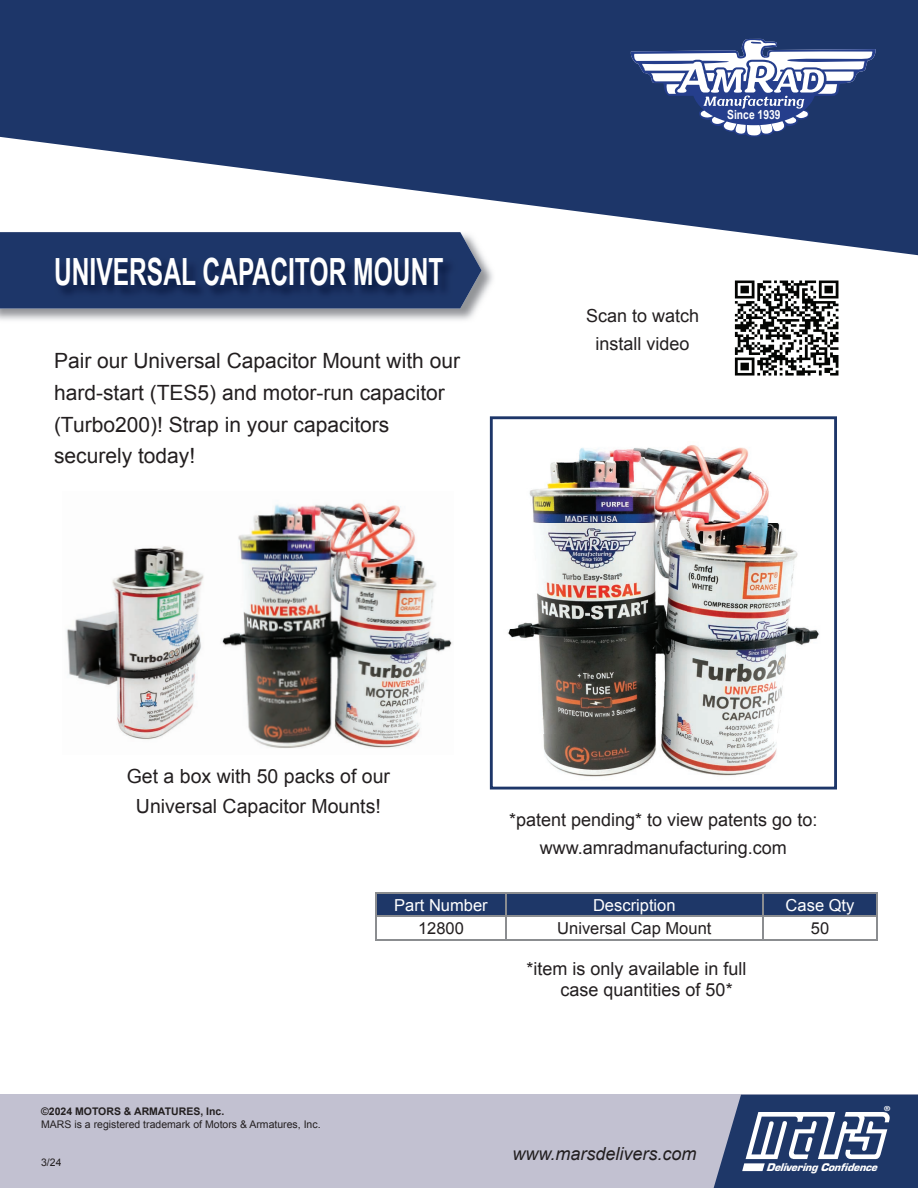
<style>
.page{position:relative;width:918px;height:1188px;background:#fff}
.page>*{position:absolute;margin:0;border:0;box-sizing:border-box;transform-origin:0 0}
.t1{font:700 37.5px "Arial Narrow";color:#fff;scale:.8 1}
.t2{font:21px/32px "Arial";color:#231f20}
.t3{font:19.5px "Arial";color:#231f20}
.t4{font:18px/28.3px "Arial";color:#231f20;text-align:center}
.t5{font:italic 18px "Arial";color:#231f20}
.t6{font:16.5px "Arial";color:#fff}
.t7{font:16.5px "Arial";color:#231f20}
.t8{font:700 12.6px "Arial Narrow";color:#fff}
.t9{font:italic 11.55px "Eurostile Black DTC";color:#fff}
.t10{font:10.5px/12.6px "Arial";color:#231f20}
.t11{font:700 7.05px "Helvetica Neue";color:#fff;scale:1.1 1}
.s1{font-weight:700}
</style>
<div class="page">
<div style="left:376px;top:893px;width:130px;height:23px;background:#1e3768"></div>
<div style="left:506px;top:893px;width:257px;height:23px;background:#1e3768"></div>
<div style="left:763px;top:893px;width:114px;height:23px;background:#1e3768"></div>
<hr style="left:375px;top:892px;width:131px;height:2px;background:#8b8d90">
<hr style="left:375px;top:894px;width:2px;height:21px;background:#8b8d90">
<hr style="left:506px;top:892px;width:257px;height:2px;background:#8b8d90">
<hr style="left:763px;top:892px;width:115px;height:2px;background:#8b8d90">
<hr style="left:762px;top:894px;width:2px;height:21px;background:#8b8d90">
<hr style="left:876px;top:894px;width:2px;height:21px;background:#8b8d90">
<hr style="left:375px;top:915px;width:131px;height:2px;background:#8b8d90">
<hr style="left:375px;top:917px;width:2px;height:22px;background:#8b8d90">
<hr style="left:506px;top:915px;width:257px;height:2px;background:#8b8d90">
<svg style="left:505px;top:894px;width:1px;height:45px"></svg>
<hr style="left:763px;top:915px;width:115px;height:2px;background:#8b8d90">
<hr style="left:762px;top:917px;width:2px;height:22px;background:#8b8d90">
<hr style="left:876px;top:917px;width:2px;height:22px;background:#8b8d90">
<hr style="left:375px;top:939px;width:131px;height:2px;background:#8b8d90">
<hr style="left:506px;top:939px;width:257px;height:2px;background:#8b8d90">
<hr style="left:763px;top:939px;width:115px;height:2px;background:#8b8d90">
<img style="left:0;top:255px;width:493px;height:65px">
<svg style="left:0;top:255px;width:482px;height:54px;background:#283f6f"></svg>
<svg style="left:735px;top:281px;width:103px;height:95px"></svg>
<svg style="left:0;top:0;width:918px;height:255px;fill:#1d3669"></svg>
<svg style="left:631px;top:39px;width:245px;height:98px"></svg>
<img style="left:55px;top:258px;width:402px;height:42px">
<img style="left:66px;top:502px;width:386px;height:246px">
<img style="left:490px;top:416px;width:347px;height:374px">
<div style="left:0;top:1094px;width:918px;height:94px;background:#c2c1d1"></div>
<svg style="left:714px;top:1095px;width:204px;height:93px;background:#4b5f86"></svg>
<p class="t1" style="left:54px;top:243px;width:488px">UNIVERSAL CAPACITOR MOUNT</p>
<p class="t2" style="left:54px;top:345px;width:408px">Pair our Universal Capacitor Mount with our hard-start (TES5) and motor-run capacitor</p>
<p class="t2" style="left:54px;top:408px;width:337px">(Turbo200)! Strap in your capacitors securely today!</p>
<p class="t8" style="left:727px;top:105px;width:55px">Since 1939</p>
<p class="t4" style="left:586px;top:301px;width:115px">Scan to watch</p>
<p class="t4" style="left:596px;top:330px;width:96px">install video</p>
<p class="t3" style="left:127px;top:763px;width:265px">Get a box with 50 packs of our</p>
<p class="t3" style="left:136px;top:793px;width:246px">Universal Capacitor Mounts!</p>
<p class="t4" style="left:509px;top:805px;width:310px">*patent pending* to view patents go to: www.amradmanufacturing.com</p>
<p class="t10" style="left:41px;top:1106px;width:281px"><span class="s1">©2024 MOTORS &amp; ARMATURES, Inc.<br></span>MARS is a registered trademark of Motors &amp; Armatures, Inc.</p>
<p class="t10" style="left:41px;top:1156px;width:22px">3/24</p>
<p class="t6" style="left:394px;top:894px;width:95px">Part Number</p>
<p class="t6" style="left:593px;top:894px;width:84px">Description</p>
<p class="t6" style="left:786px;top:894px;width:70px">Case Qty</p>
<p class="t7" style="left:418px;top:917px;width:47px">12800</p>
<p class="t7" style="left:557px;top:917px;width:156px">Universal Cap Mount</p>
<p class="t7" style="left:811px;top:917px;width:20px">50</p>
<p class="t4" style="left:561px;top:958px;width:187px;line-height:21.6px;text-align:left;text-indent:-34px">*item is only available in full case quantities of 50*</p>
<p class="t5" style="left:513px;top:1142px;width:186px">www.marsdelivers.com</p>
<p class="t11" style="left:884px;top:1103px;width:7px">®</p>
<p class="t9" style="left:766px;top:1161px;width:116px">DeliveringConfidence</p>
</div>
